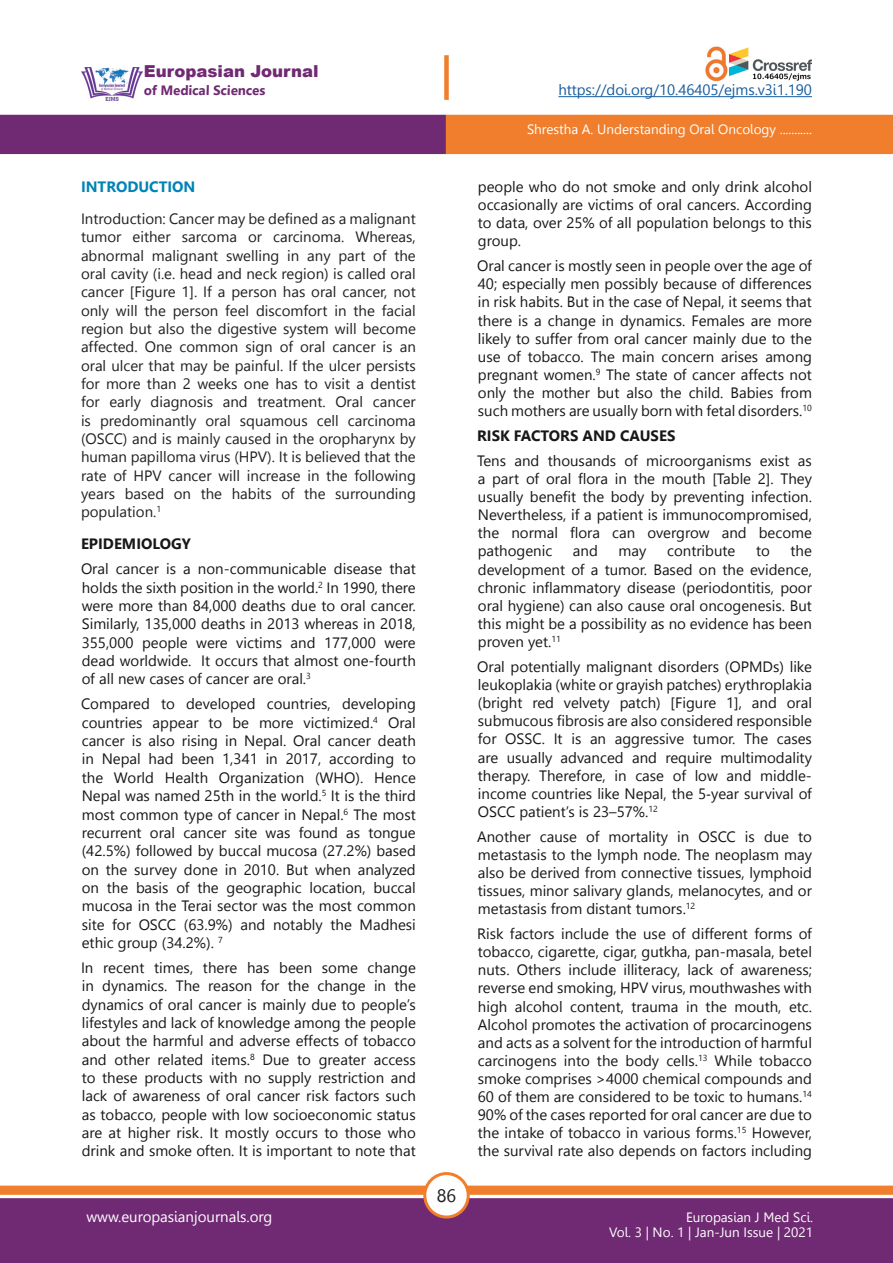
<style>
.page{position:relative;width:893px;height:1263px;background:#fff}
.page>*{position:absolute;margin:0;border:0;box-sizing:border-box;transform-origin:0 0}
.t1{font:18px "Leelawadee";color:#231f20}
.t2{font:900 16.5px "Arial";color:#702a73}
.t3{font:15px/18.1px "Leelawadee UI";color:#181717;text-align:justify}
.Body_text{font:15px/18.3px "Leelawadee UI";color:#231f20;text-align:justify}
.t4{font:15px "Leelawadee";letter-spacing:-.005em;color:#175d9e}
.t5{font:700 15px "Leelawadee UI";color:#181717}
.t6{font:15px "Leelawadee";color:#fff}
.Body_Headings{font:700 15px "Leelawadee UI";color:#0083b6}
.t7{font:13.5px/15px "Leelawadee";color:#fff;text-align:right}
.t8{font:700 13.5px "Leelawadee UI";color:#702a73}
.s1{font-family:"Cambria Math"}
</style>
<div class="page">
<div style="left:0;top:1198px;width:893px;height:65px;background:#702a73;border:2px solid #702a73"></div>
<div style="left:0;top:115px;width:446px;height:39px;background:#702a73"></div>
<div style="left:446px;top:115px;width:447px;height:39px;background:#f07e2c"></div>
<div style="left:0;top:1185px;width:893px;height:10px;background:#f07e2c;border:1px solid #f07e2c"></div>
<div style="left:425px;top:1173px;width:43px;height:44px;background:#fff;border-radius:50%"></div>
<div style="left:423px;top:1172px;width:47px;height:46px;border:3px solid #f07e2c;border-radius:50%"></div>
<img style="left:81px;top:67px;width:61px;height:33px">
<div style="left:444px;top:55px;width:5px;height:45px;background:#f07e2c"></div>
<hr style="left:558px;top:96px;width:254px;height:1px;background:#175d9e">
<img style="left:705px;top:46px;width:107px;height:35px">
<p class="t2" style="left:144px;top:59px;width:176px">Europasian Journal</p>
<p class="t8" style="left:144px;top:80px;width:123px">of Medical Sciences</p>
<p class="Body_Headings" style="left:81px;top:176px;width:116px">INTRODUCTION</p>
<p class="Body_text" style="left:81px;top:209px;width:336px">Introduction: Cancer may be defined as a malignant tumor either sarcoma or carcinoma. Whereas, abnormal malignant swelling in any part of the oral cavity (i.e. head and neck region) is called oral cancer [Figure 1]. If a person has oral cancer, not only will the person feel discomfort in the facial region but also the digestive system will become affected. One common sign of oral cancer is an oral ulcer that may be painful. If the ulcer persists for more than 2 weeks one has to visit a dentist for early diagnosis and treatment. Oral cancer is predominantly oral squamous cell carcinoma (OSCC) and is mainly caused in the oropharynx by human papilloma virus (HPV). It is believed that the rate of HPV cancer will increase in the following years based on the habits of the surrounding population.<sup>1</sup></p>
<p class="t5" style="left:81px;top:533px;width:111px">EPIDEMIOLOGY</p>
<p class="t3" style="left:81px;top:559px;width:336px">Oral cancer is a non-communicable disease that holds the sixth position in the world.<sup>2</sup> In 1990, there were more than 84,000 deaths due to oral cancer.<br>Similarly, 135,000 deaths in 2013 whereas in 2018, 355,000 people were victims and 177,000 were dead worldwide. It occurs that almost one-fourth of all new cases of cancer are oral.<sup>3</sup></p>
<p class="t3" style="left:81px;top:694px;width:336px">Compared to developed countries, developing countries appear to be more victimized.<sup>4</sup> Oral cancer is also rising in Nepal. Oral cancer death in Nepal had been 1,341 in 2017, according to the World Health Organization (WHO). Hence Nepal was named 25th in the world.<sup>5</sup> It is the third most common type of cancer in Nepal.<sup>6</sup> The most recurrent oral cancer site was found as tongue (42.5%) followed by buccal mucosa (27.2%) based on the survey done in 2010. But when analyzed on the basis of the geographic location, buccal mucosa in the Terai sector was the most common site for OSCC (63.9%) and notably the Madhesi ethic group (34.2%). <sup>7</sup></p>
<p class="t3" style="left:81px;top:958px;width:336px">In recent times, there has been some change in dynamics. The reason for the change in the dynamics of oral cancer is mainly due to people’s lifestyles and lack of knowledge among the people about the harmful and adverse effects of tobacco and other related items.<sup>8</sup> Due to greater access to these products with no supply restriction and lack of awareness of oral cancer risk factors such as tobacco, people with low socioeconomic status are at higher risk. It mostly occurs to those who drink and smoke often. It is important to note that</p>
<p class="t1" style="left:437px;top:1185px;width:21px">86</p>
<p class="t4" style="left:558px;top:81px;width:255px">https://doi.org/10.46405/ejms.v3i1.190</p>
<p class="t7" style="left:527px;top:122px;width:286px">Shrestha A. Understanding Oral Oncology ...........</p>
<p class="t3" style="left:478px;top:177px;width:336px">people who do not smoke and only drink alcohol occasionally are victims of oral cancers. According to data, over 25% of all population belongs to this group.</p>
<p class="t3" style="left:477px;top:256px;width:336px">Oral cancer is mostly seen in people over the age of 40; especially men possibly because of differences in risk habits. But in the case of Nepal, it seems that there is a change in dynamics. Females are more likely to suffer from oral cancer mainly due to the use of tobacco. The main concern arises among pregnant women.<sup>9</sup> The state of cancer affects not only the mother but also the child. Babies from such mothers are usually born with fetal disorders.<sup>10</sup></p>
<p class="t5" style="left:477px;top:425px;width:200px">RISK FACTORS AND CAUSES</p>
<p class="t3" style="left:477px;top:451px;width:336px">Tens and thousands of microorganisms exist as a part of oral flora in the mouth [Table 2]. They usually benefit the body by preventing infection.<br>Nevertheless, if a patient is immunocompromised, the normal flora can overgrow and become pathogenic</p>
<p class="t3" style="left:478px;top:541px;width:336px;text-indent:313px">the development of a tumor. Based on the evidence, chronic inflammatory disease (periodontitis, poor oral hygiene) can also cause oral oncogenesis. But this might be a possibility as no evidence has been proven yet.<sup>11</sup></p>
<p class="t3" style="left:477px;top:657px;width:336px">Oral potentially malignant disorders (OPMDs) like leukoplakia (white or grayish patches) erythroplakia (bright red velvety patch) [Figure 1], and oral submucous fibrosis are also considered responsible for OSSC. It is an aggressive tumor. The cases are usually advanced and require multimodality therapy. Therefore, in case of low and middle&shy;income countries like Nepal, the 5<span class="s1">‐</span>year survival of OSCC patient’s is 23–57%.<sup>12</sup></p>
<p class="t3" style="left:477px;top:826px;width:336px">Another cause of mortality in OSCC is due to metastasis to the lymph node. The neoplasm may also be derived from connective tissues, lymphoid tissues, minor salivary glands, melanocytes, and or metastasis from distant tumors.<sup>12</sup></p>
<p class="t3" style="left:477px;top:924px;width:336px">Risk factors include the use of different forms of tobacco, cigarette, cigar, gutkha, pan-masala, betel nuts. Others include illiteracy, lack of awareness; reverse end smoking, HPV virus, mouthwashes with high alcohol content, trauma in the mouth, etc.<br>Alcohol promotes the activation of procarcinogens and acts as a solvent for the introduction of harmful carcinogens into the body cells.<sup>13</sup> While tobacco smoke comprises &gt;4000 chemical compounds and 60 of them are considered to be toxic to humans.<sup>14<br></sup>90% of the cases reported for oral cancer are due to the intake of tobacco in various forms.<sup>15</sup> However, the survival rate also depends on factors including</p>
<p class="t3" style="left:573px;top:541px;width:26px">and</p>
<p class="t3" style="left:619px;top:541px;width:29px">may</p>
<p class="t3" style="left:667px;top:541px;width:70px">contribute</p>
<p class="t3" style="left:756px;top:541px;width:15px">to</p>
<p class="t6" style="left:86px;top:1208px;width:187px">www.europasianjournals.org</p>
<p class="t7" style="left:609px;top:1210px;width:205px">Europasian J Med Sci.<br>Vol. 3 | No. 1 | Jan-Jun Issue | 2021</p>
</div>
